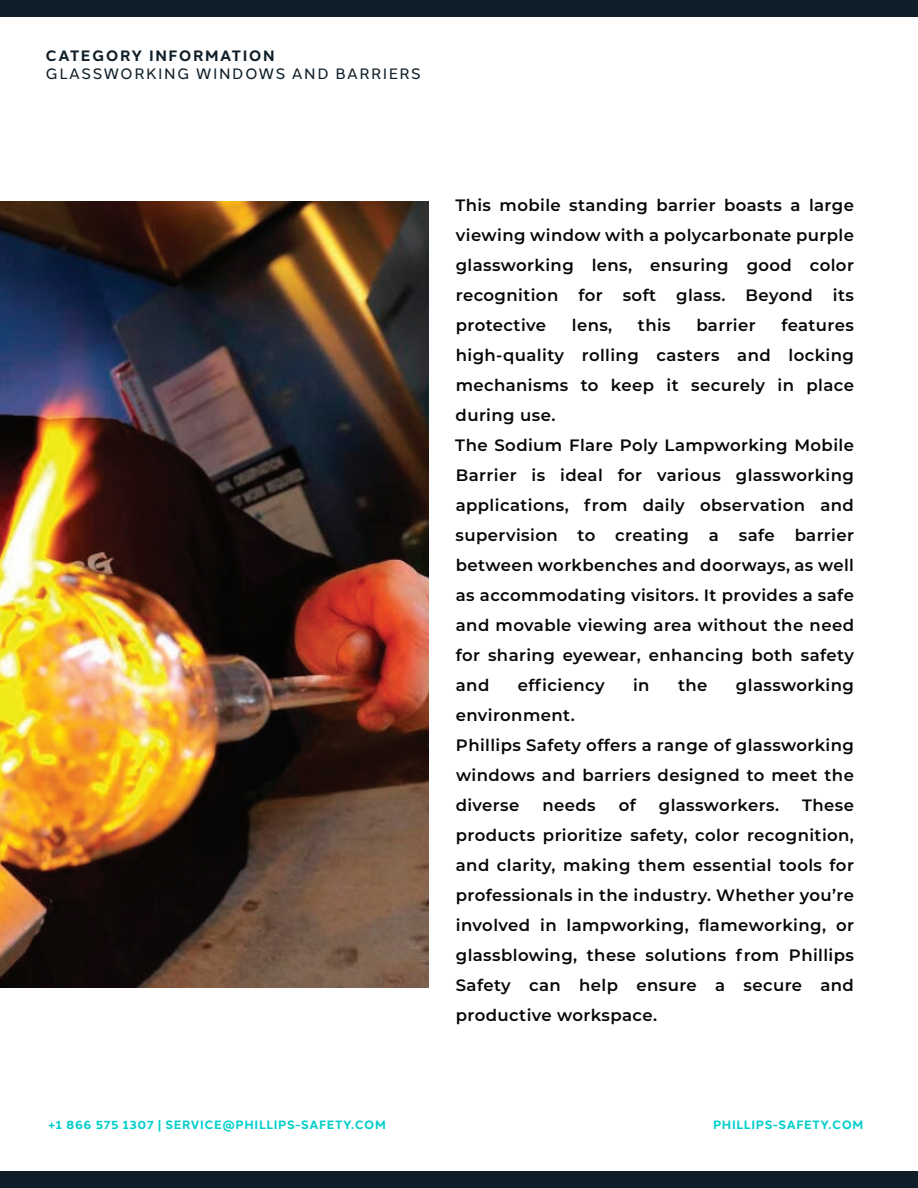
<style>
.page{position:relative;width:918px;height:1188px;background:#fff}
.page>*{position:absolute;margin:0;border:0;box-sizing:border-box;transform-origin:0 0}
.t1{font:600 16.5px/30px "Montserrat";letter-spacing:.025em;color:#070907;text-align:justify}
.t2{font:15px "Halcom";letter-spacing:.1em;color:#0f1e28}
.t3{font:700 15px "Halcom";letter-spacing:.1em;color:#0f1e28}
.t4{font:700 12px "Halcom";letter-spacing:.05em;color:#00cfca}
</style>
<div class="page">
<div style="left:0;top:1171px;width:918px;height:17px;background:#0f1e28"></div>
<div style="left:0;top:0;width:918px;height:17px;background:#0f1e28"></div>
<img style="left:0;top:202px;width:429px;height:786px">
<p class="t3" style="left:46px;top:44px;width:231px">CATEGORY INFORMATION</p>
<p class="t2" style="left:46px;top:62px;width:377px">GLASSWORKING WINDOWS AND BARRIERS</p>
<p class="t1" style="left:455px;top:190px;width:400px">This mobile standing barrier boasts a large viewing window with a polycarbonate purple glassworking lens, ensuring good color recognition for soft glass. Beyond its protective</p>
<p class="t1" style="left:572px;top:310px;width:42px">lens,</p>
<p class="t1" style="left:638px;top:310px;width:34px">this</p>
<p class="t1" style="left:696px;top:310px;width:61px">barrier</p>
<p class="t1" style="left:455px;top:310px;width:400px;text-align:left;text-indent:326px">features high-quality rolling casters and locking mechanisms to keep it securely in place during use.<br>The Sodium Flare Poly Lampworking Mobile Barrier is ideal for various glassworking applications, from daily observation and supervision to creating a safe barrier between workbenches and doorways, as well as accommodating visitors. It provides a safe and movable viewing area without the need for sharing eyewear, enhancing both safety and</p>
<p class="t1" style="left:518px;top:670px;width:88px">efficiency</p>
<p class="t1" style="left:633px;top:670px;width:18px">in</p>
<p class="t1" style="left:678px;top:670px;width:31px">the</p>
<p class="t1" style="left:736px;top:670px;width:120px">glassworking</p>
<p class="t1" style="left:456px;top:700px;width:400px;text-align:left">environment.<br>Phillips Safety offers a range of glassworking windows and barriers designed to meet the diverse</p>
<p class="t1" style="left:542px;top:790px;width:55px">needs</p>
<p class="t1" style="left:619px;top:790px;width:19px">of</p>
<p class="t1" style="left:659px;top:790px;width:122px">glassworkers.</p>
<p class="t1" style="left:456px;top:790px;width:400px;text-indent:346px">These products prioritize safety, color recognition, and clarity, making them essential tools for professionals in the industry. Whether you’re involved in lampworking, flameworking, or glassblowing, these solutions from Phillips Safety can help ensure a secure and productive workspace.</p>
<p class="t4" style="left:49px;top:1115px;width:339px">+1 866 575 1307 | SERVICE@PHILLIPS-SAFETY.COM</p>
<p class="t4" style="left:713px;top:1115px;width:152px">PHILLIPS-SAFETY.COM</p>
</div>
